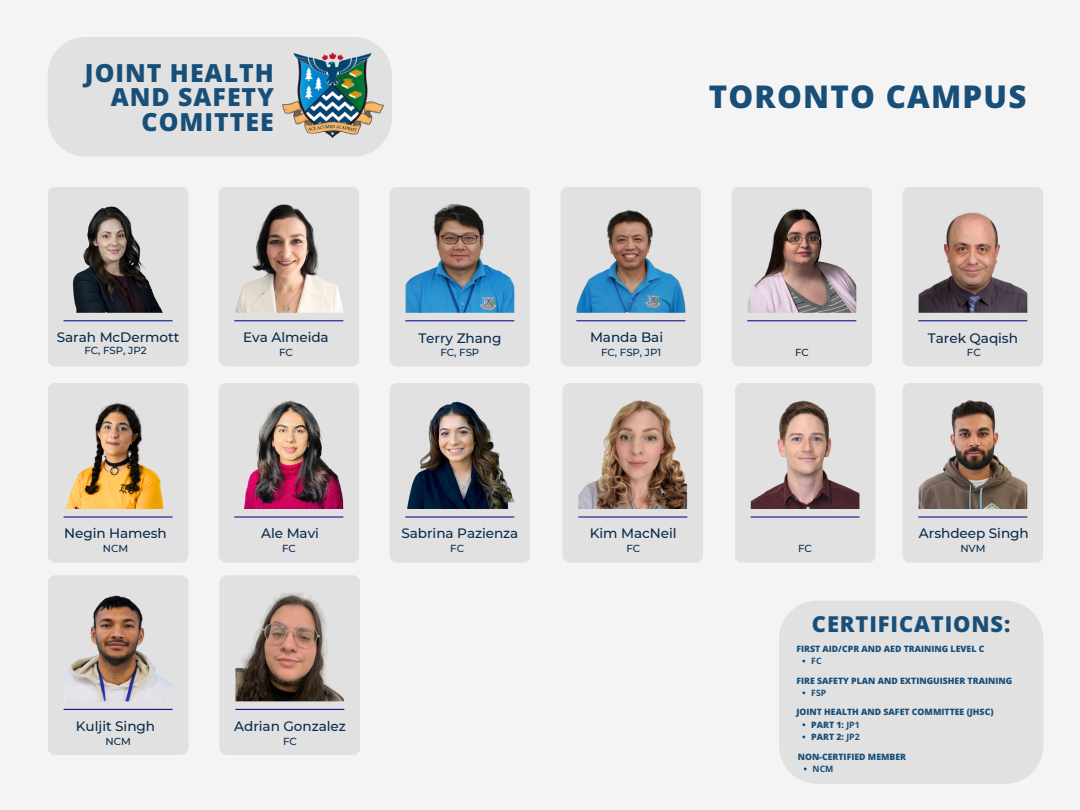
<style>
.page{position:relative;width:1080px;height:810px;background:#f4f4f4}
.page>*{position:absolute;margin:0;border:0;box-sizing:border-box;transform-origin:0 0}
.t1{font:800 31.25px "Open Sans";letter-spacing:.04em;color:#184f79}
.t2{font:800 24.88px/24.6px "Open Sans";letter-spacing:.04em;color:#184f79;text-align:right}
.t3{font:800 21.88px "Open Sans";letter-spacing:.04em;color:#184f79}
.t4{font:500 13.62px "Montserrat";letter-spacing:-.005em;color:#0a2b4a}
.t5{font:500 10.19px "Montserrat";letter-spacing:-.005em;color:#0a2b4a}
.t6{font:800 8.75px "Open Sans";color:#184f79}
.t7{font:700 8.75px "Open Sans";color:#184f79}
.s1{font-weight:700}
</style>
<div class="page">
<div style="left:48px;top:37px;width:344px;height:119px;background:#e1e1e1;border-radius:38px"></div>
<img style="left:282px;top:52px;width:109px;height:87px">
<div style="left:903px;top:187px;width:140px;height:180px;background:#e1e1e1;border-radius:8px"></div>
<img style="left:919px;top:212px;width:108px;height:101px">
<hr style="left:919px;top:320px;width:108px;height:1px;background:#000082">
<div style="left:903px;top:383px;width:140px;height:180px;background:#e1e1e1;border-radius:8px"></div>
<img style="left:919px;top:400px;width:108px;height:109px">
<hr style="left:919px;top:517px;width:108px;height:1px;background:#000082">
<div style="left:390px;top:187px;width:140px;height:180px;background:#e1e1e1;border-radius:8px"></div>
<img style="left:406px;top:204px;width:108px;height:109px">
<hr style="left:406px;top:320px;width:108px;height:1px;background:#000082">
<div style="left:390px;top:383px;width:140px;height:180px;background:#e1e1e1;border-radius:8px"></div>
<img style="left:407px;top:401px;width:107px;height:108px">
<hr style="left:406px;top:517px;width:108px;height:1px;background:#000082">
<div style="left:48px;top:187px;width:140px;height:180px;background:#e1e1e1;border-radius:8px"></div>
<img style="left:73px;top:206px;width:90px;height:107px">
<hr style="left:64px;top:320px;width:109px;height:1px;background:#000082">
<div style="left:219px;top:187px;width:140px;height:180px;background:#e1e1e1;border-radius:8px"></div>
<img style="left:235px;top:204px;width:108px;height:109px">
<hr style="left:235px;top:320px;width:108px;height:1px;background:#000082">
<div style="left:48px;top:383px;width:140px;height:180px;background:#e1e1e1;border-radius:8px"></div>
<img style="left:65px;top:402px;width:99px;height:107px">
<hr style="left:64px;top:517px;width:109px;height:1px;background:#000082">
<div style="left:219px;top:383px;width:140px;height:180px;background:#e1e1e1;border-radius:8px"></div>
<img style="left:244px;top:400px;width:99px;height:109px">
<hr style="left:235px;top:517px;width:108px;height:1px;background:#000082">
<div style="left:48px;top:575px;width:140px;height:180px;background:#e1e1e1;border-radius:8px"></div>
<img style="left:64px;top:595px;width:108px;height:106px">
<hr style="left:64px;top:709px;width:109px;height:1px;background:#000082">
<div style="left:219px;top:575px;width:141px;height:180px;background:#e1e1e1;border-radius:8px"></div>
<img style="left:235px;top:593px;width:109px;height:108px">
<hr style="left:235px;top:709px;width:109px;height:1px;background:#000082">
<div style="left:561px;top:187px;width:140px;height:180px;background:#e1e1e1;border-radius:8px"></div>
<img style="left:577px;top:210px;width:108px;height:103px">
<hr style="left:577px;top:320px;width:108px;height:1px;background:#000082">
<div style="left:732px;top:187px;width:140px;height:180px;background:#e1e1e1;border-radius:8px"></div>
<img style="left:748px;top:208px;width:108px;height:105px">
<hr style="left:748px;top:320px;width:108px;height:1px;background:#000082">
<div style="left:562px;top:383px;width:141px;height:180px;background:#e1e1e1;border-radius:8px"></div>
<img style="left:578px;top:400px;width:109px;height:109px">
<hr style="left:578px;top:517px;width:109px;height:1px;background:#000082">
<div style="left:735px;top:383px;width:140px;height:180px;background:#e1e1e1;border-radius:8px"></div>
<img style="left:751px;top:400px;width:108px;height:109px">
<hr style="left:751px;top:517px;width:109px;height:1px;background:#000082">
<div style="left:779px;top:601px;width:264px;height:183px;background:#e1e1e1"></div>
<h1 class="t2" style="left:85px;top:60px;width:190px">JOINT HEALTH<br>AND SAFETY<br>COMITTEE</h1>
<h2 class="t1" style="left:709px;top:75px;width:319px">TORONTO CAMPUS</h2>
<p class="t4" style="left:57px;top:329px;width:124px">Sarah McDermott</p>
<h4 class="t4" style="left:243px;top:329px;width:87px">Eva Almeida</h4>
<h5 class="t4" style="left:590px;top:329px;width:75px">Manda Bai</h5>
<p class="t4" style="left:418px;top:329px;width:85px">Terry Zhang</p>
<p class="t5" style="left:84px;top:345px;width:64px">FC, FSP, JP2</p>
<p class="t5" style="left:279px;top:346px;width:15px">FC</p>
<h4 class="t5" style="left:441px;top:346px;width:40px">FC, FSP</h4>
<h5 class="t5" style="left:601px;top:346px;width:62px">FC, FSP, JP1</h5>
<h4 class="t4" style="left:928px;top:329px;width:92px">Tarek Qaqish</h4>
<h5 class="t5" style="left:795px;top:346px;width:15px">FC</h5>
<p class="t5" style="left:967px;top:346px;width:15px">FC</p>
<p class="t4" style="left:64px;top:525px;width:104px">Negin Hamesh</p>
<h4 class="t4" style="left:261px;top:525px;width:59px">Ale Mavi</h4>
<h4 class="t4" style="left:401px;top:525px;width:119px">Sabrina Pazienza</h4>
<h4 class="t4" style="left:590px;top:525px;width:88px">Kim MacNeil</h4>
<p class="t5" style="left:103px;top:542px;width:27px">NCM</p>
<p class="t5" style="left:282px;top:542px;width:15px">FC</p>
<h4 class="t5" style="left:450px;top:542px;width:15px">FC</h4>
<h5 class="t5" style="left:626px;top:542px;width:15px">FC</h5>
<p class="t5" style="left:798px;top:542px;width:15px">FC</p>
<p class="t4" style="left:919px;top:525px;width:111px">Arshdeep Singh</p>
<h4 class="t5" style="left:960px;top:542px;width:27px">NVM</h4>
<p class="t4" style="left:76px;top:717px;width:81px">Kuljit Singh</p>
<h4 class="t4" style="left:234px;top:717px;width:113px">Adrian Gonzalez</h4>
<p class="t5" style="left:105px;top:735px;width:27px">NCM</p>
<h4 class="t5" style="left:283px;top:735px;width:15px">FC</h4>
<p class="t3" style="left:812px;top:608px;width:200px">CERTIFICATIONS:</p>
<h4 class="t6" style="left:796px;top:642px;width:190px">FIRST AID/CPR AND AED TRAINING LEVEL C</h4>
<h5 class="t7" style="left:811px;top:655px;width:12px">FC</h5>
<p class="t6" style="left:796px;top:674px;width:217px">FIRE SAFETY PLAN AND EXTINGUISHER TRAINING</p>
<p class="t7" style="left:811px;top:686px;width:17px">FSP</p>
<h4 class="t6" style="left:796px;top:706px;width:199px">JOINT HEALTH AND SAFET COMMITTEE (JHSC)</h4>
<h5 class="t6" style="left:811px;top:718px;width:50px">PART 1: <span class="s1">JP1</span></h5>
<p class="t6" style="left:811px;top:730px;width:50px">PART 2: <span class="s1">JP2</span></p>
<p class="t6" style="left:798px;top:750px;width:110px">NON-CERTIFIED MEMBER</p>
<h4 class="t7" style="left:813px;top:762px;width:22px">NCM</h4>
</div>
